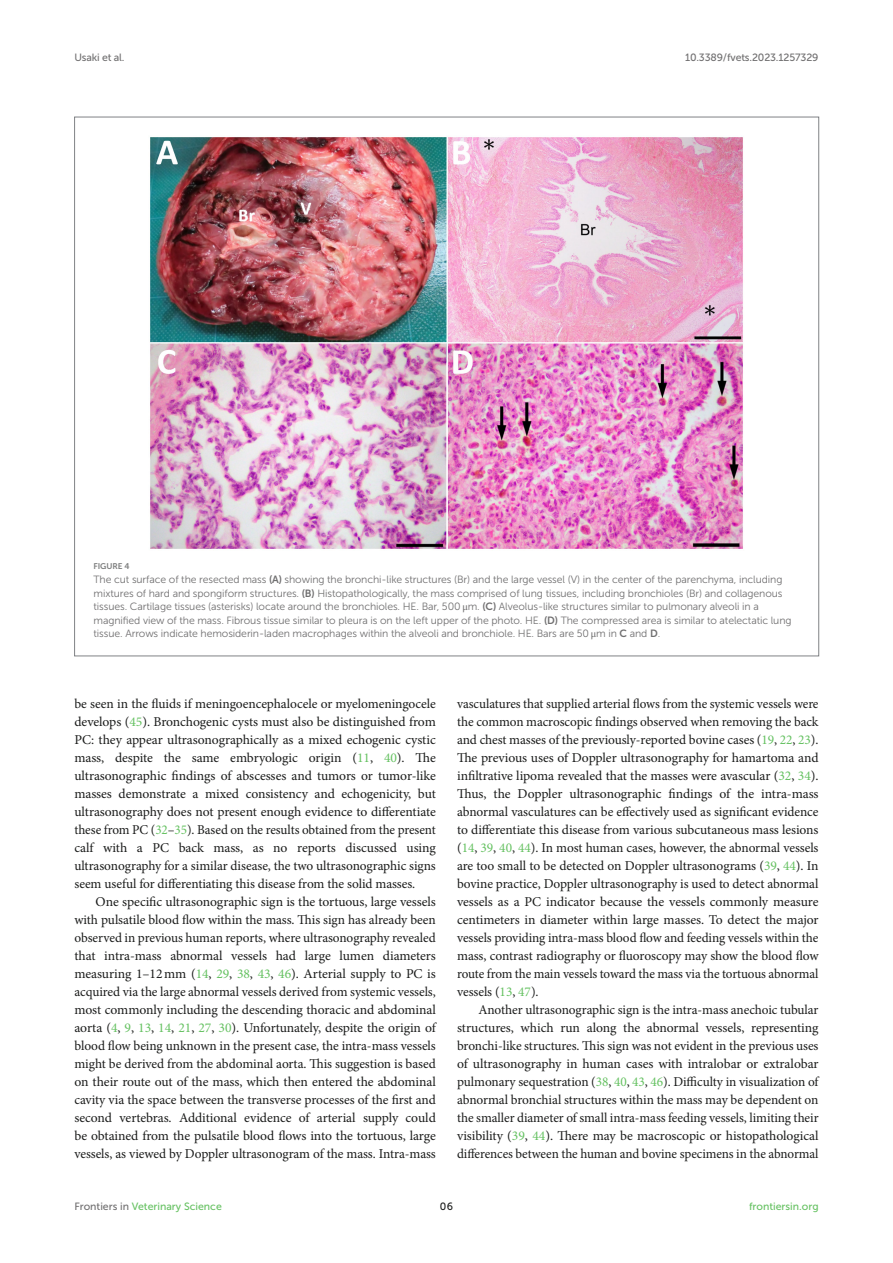
<style>
.page{position:relative;width:893px;height:1263px;background:#fff}
.page>*{position:absolute;margin:0;border:0;box-sizing:border-box;transform-origin:0 0}
.TEXT{font:13.5px/18px "Minion Pro";letter-spacing:-.01em;color:#1b1c1b;text-align:justify}
.FIG_LEG{font:10.5px/13.5px "Museo Sans 300";letter-spacing:-.01em;color:#706f70}
.t1{font:10.5px "Museo Sans 500";color:#65c161}
.t2{font:10.5px "Museo Sans 500";letter-spacing:-.015em;color:#706f70}
.t3{font:10.5px "Museo Sans 500";color:#1b1c1b}
.FIG_HD{font:8.25px "Museo Sans 700";letter-spacing:-.01em;color:#7e7f7f}
.s1{font-family:"Museo Sans 700"}
.s2{font-family:"STIX General"}
.s3{color:#65c161}
.s4{color:#706f70}
</style>
<div class="page">
<img style="left:150px;top:137px;width:593px;height:412px">
<p class="t2" style="left:74px;top:51px;width:51px">Usaki et al.</p>
<p class="t2" style="left:685px;top:51px;width:135px">10.3389/fvets.2023.1257329</p>
<p class="FIG_HD" style="left:94px;top:562px;width:37px">FIGURE 4</p>
<p class="FIG_LEG" style="left:94px;top:573px;width:700px">The cut surface of the resected mass <span class="s1">(A)</span> showing the bronchi-like structures (Br) and the large vessel (V) in the center of the parenchyma, including mixtures of hard and spongiform structures. <span class="s1">(B)</span> Histopathologically, the mass comprised of lung tissues, including bronchioles (Br) and collagenous tissues. Cartilage tissues (asterisks) locate around the bronchioles. HE. Bar, 500 <span class="s2">μ</span>m. <span class="s1">(C)</span> Alveolus-like structures similar to pulmonary alveoli in a magnified view of the mass. Fibrous tissue similar to pleura is on the left upper of the photo. HE. <span class="s1">(D)</span> The compressed area is similar to atelectatic lung tissue. Arrows indicate hemosiderin-laden macrophages within the alveoli and bronchiole. HE. Bars are 50 <span class="s2">μ</span>m in <span class="s1">C</span> and <span class="s1">D</span>.</p>
<p class="TEXT" style="left:74px;top:695px;width:363px">be seen in the fluids if meningoencephalocele or myelomeningocele develops (<span class="s3">45</span>). Bronchogenic cysts must also be distinguished from PC: they appear ultrasonographically as a mixed echogenic cystic mass, despite the same embryologic origin (<span class="s3">11</span>, <span class="s3">40</span>). The ultrasonographic findings of abscesses and tumors or tumor-like masses demonstrate a mixed consistency and echogenicity, but ultrasonography does not present enough evidence to differentiate these from PC (<span class="s3">32</span>–<span class="s3">35</span>). Based on the results obtained from the present calf with a PC back mass, as no reports discussed using ultrasonography for a similar disease, the two ultrasonographic signs seem useful for differentiating this disease from the solid masses.</p>
<p class="TEXT" style="left:74px;top:893px;width:363px;text-indent:21px">One specific ultrasonographic sign is the tortuous, large vessels with pulsatile blood flow within the mass. This sign has already been observed in previous human reports, where ultrasonography revealed that intra-mass abnormal vessels had large lumen diameters measuring 1–12mm (<span class="s3">14</span>, <span class="s3">29</span>, <span class="s3">38</span>, <span class="s3">43</span>, <span class="s3">46</span>). Arterial supply to PC is acquired via the large abnormal vessels derived from systemic vessels, most commonly including the descending thoracic and abdominal aorta (<span class="s3">4</span>, <span class="s3">9</span>, <span class="s3">13</span>, <span class="s3">14</span>, <span class="s3">21</span>, <span class="s3">27</span>, <span class="s3">30</span>). Unfortunately, despite the origin of blood flow being unknown in the present case, the intra-mass vessels might be derived from the abdominal aorta. This suggestion is based on their route out of the mass, which then entered the abdominal cavity via the space between the transverse processes of the first and second vertebras. Additional evidence of arterial supply could be obtained from the pulsatile blood flows into the tortuous, large vessels, as viewed by Doppler ultrasonogram of the mass. Intra-mass</p>
<p class="TEXT" style="left:457px;top:695px;width:363px">vasculatures that supplied arterial flows from the systemic vessels were the common macroscopic findings observed when removing the back and chest masses of the previously-reported bovine cases (<span class="s3">19</span>, <span class="s3">22</span>, <span class="s3">23</span>).<br>The previous uses of Doppler ultrasonography for hamartoma and infiltrative lipoma revealed that the masses were avascular (<span class="s3">32</span>, <span class="s3">34</span>).<br>Thus, the Doppler ultrasonographic findings of the intra-mass abnormal vasculatures can be effectively used as significant evidence to differentiate this disease from various subcutaneous mass lesions (<span class="s3">14</span>, <span class="s3">39</span>, <span class="s3">40</span>, <span class="s3">44</span>). In most human cases, however, the abnormal vessels are too small to be detected on Doppler ultrasonograms (<span class="s3">39</span>, <span class="s3">44</span>). In bovine practice, Doppler ultrasonography is used to detect abnormal vessels as a PC indicator because the vessels commonly measure centimeters in diameter within large masses. To detect the major vessels providing intra-mass blood flow and feeding vessels within the mass, contrast radiography or fluoroscopy may show the blood flow route from the main vessels toward the mass via the tortuous abnormal vessels (<span class="s3">13</span>, <span class="s3">47</span>).</p>
<p class="TEXT" style="left:457px;top:1001px;width:363px;text-indent:21px">Another ultrasonographic sign is the intra-mass anechoic tubular structures, which run along the abnormal vessels, representing bronchi-like structures. This sign was not evident in the previous uses of ultrasonography in human cases with intralobar or extralobar pulmonary sequestration (<span class="s3">38</span>, <span class="s3">40</span>, <span class="s3">43</span>, <span class="s3">46</span>). Difficulty in visualization of abnormal bronchial structures within the mass may be dependent on the smaller diameter of small intra-mass feeding vessels, limiting their visibility (<span class="s3">39</span>, <span class="s3">44</span>). There may be macroscopic or histopathological differences between the human and bovine specimens in the abnormal</p>
<p class="t1" style="left:74px;top:1200px;width:149px"><span class="s4">Frontiers in</span> Veterinary Science</p>
<p class="t3" style="left:440px;top:1200px;width:15px">06</p>
<p class="t1" style="left:749px;top:1200px;width:71px">frontiersin.org</p>
</div>
